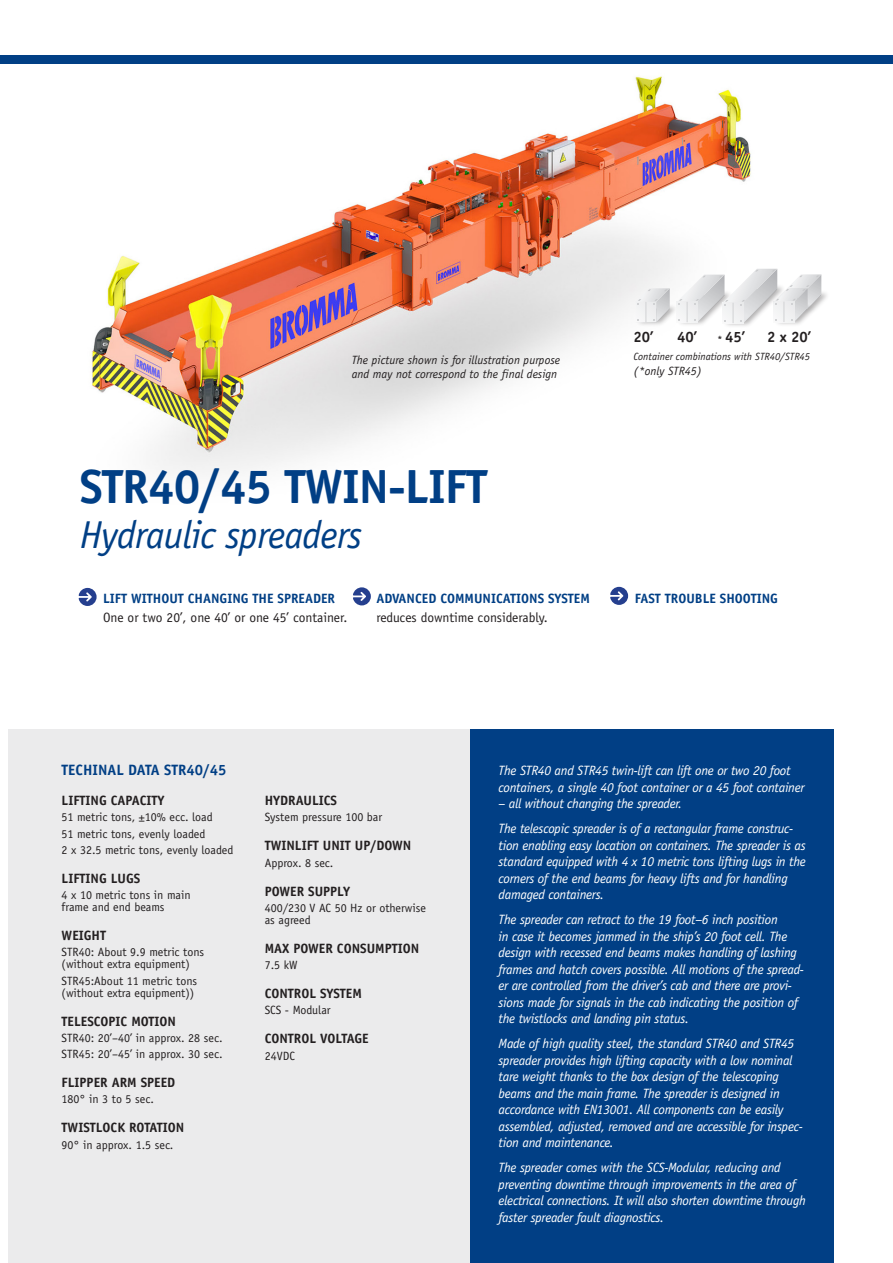
<style>
.page{position:relative;width:893px;height:1263px;background:#fff}
.page>*{position:absolute;margin:0;border:0;box-sizing:border-box;transform-origin:0 0}
.t1{font:700 48px "Officina Sans";letter-spacing:-.02em;color:#013f85}
.t2{font:italic 39px "Officina Sans";letter-spacing:-.02em;color:#013f85}
.t3{font:700 15px "Officina Sans";color:#013f85}
.t4{font:700 15px "Officina Sans";color:#231f20}
.t5{font:italic 13.5px/16.5px "Officina Sans";letter-spacing:-.02em;color:#fff}
.t6{font:700 13.5px "Officina Sans";color:#231f20}
.t7{font:700 13.5px "Officina Sans";color:#013f85}
.t8{font:13.5px "Officina Sans Std";color:#231f20}
.t9{font:12px/12px "Officina Sans";color:#231f20}
.Pa0{font:italic 12px/14.4px "Officina Sans";color:#231f20}
.Pa0-2{font:italic 10.5px "Officina Sans";color:#221e1f}
.s1{font-size:9px;color:#221e1f}
</style>
<div class="page">
<div style="left:9px;top:729px;width:461px;height:534px;background:#ebebec"></div>
<img style="left:92px;top:76px;width:730px;height:397px">
<img style="left:634px;top:302px;width:41px;height:27px">
<svg style="left:636px;top:288px;width:34px;height:34px"></svg>
<img style="left:675px;top:289px;width:46px;height:40px">
<img style="left:821px;top:288px;width:6px;height:27px">
<img style="left:785px;top:323px;width:33px;height:6px">
<img style="left:721px;top:323px;width:64px;height:6px">
<svg style="left:677px;top:269px;width:144px;height:54px"></svg>
<div style="left:470px;top:729px;width:363px;height:534px;background:#013f85"></div>
<svg style="left:79px;top:588px;width:18px;height:18px"></svg>
<svg style="left:353px;top:587px;width:18px;height:18px"></svg>
<svg style="left:610px;top:587px;width:18px;height:18px"></svg>
<div style="left:0;top:55px;width:893px;height:9px;background:#013f85"></div>
<p class="Pa0" style="left:352px;top:353px;width:210px">The picture shown is for illustration purpose and may not correspond to the final design</p>
<p class="t1" style="left:80px;top:456px;width:409px">STR40/45 TWIN-LIFT</p>
<p class="t2" style="left:80px;top:512px;width:284px">Hydraulic spreaders</p>
<p class="t7" style="left:103px;top:590px;width:233px">LIFT WITHOUT CHANGING THE SPREADER</p>
<p class="t8" style="left:103px;top:610px;width:246px">One or two 20’, one 40’ or one 45’ container.</p>
<p class="t7" style="left:376px;top:590px;width:215px">ADVANCED COMMUNICATIONS SYSTEM</p>
<p class="t8" style="left:376px;top:610px;width:173px">reduces downtime considerably.</p>
<p class="t4" style="left:634px;top:328px;width:22px">20’</p>
<p class="t4" style="left:677px;top:328px;width:22px">40’</p>
<p class="t4" style="left:718px;top:328px;width:29px"><span class="s1">*</span> 45’</p>
<p class="t4" style="left:767px;top:328px;width:46px">2 x 20’</p>
<p class="Pa0-2" style="left:634px;top:350px;width:178px">Container combinations with STR40/STR45</p>
<p class="Pa0" style="left:634px;top:363px;width:70px">(*only STR45)</p>
<p class="t7" style="left:635px;top:590px;width:145px">FAST TROUBLE SHOOTING</p>
<p class="t3" style="left:62px;top:761px;width:166px">TECHINAL DATA STR40/45</p>
<p class="t6" style="left:62px;top:792px;width:104px">LIFTING CAPACITY</p>
<p class="t9" style="left:62px;top:811px;width:153px">51 metric tons, ±10% ecc. load</p>
<p class="t9" style="left:62px;top:827px;width:145px">51 metric tons, evenly loaded</p>
<p class="t9" style="left:62px;top:844px;width:173px">2 x 32.5 metric tons, evenly loaded</p>
<p class="t6" style="left:62px;top:870px;width:80px">LIFTING LUGS</p>
<p class="t9" style="left:62px;top:889px;width:130px">4 x 10 metric tons in main frame and end beams</p>
<p class="t6" style="left:62px;top:927px;width:46px">WEIGHT</p>
<p class="t9" style="left:62px;top:946px;width:144px">STR40: About 9.9 metric tons (without extra equipment)</p>
<p class="t9" style="left:62px;top:974px;width:137px">STR45:About 11 metric tons (without extra equipment))</p>
<p class="t6" style="left:62px;top:1012px;width:116px">TELESCOPIC MOTION</p>
<p class="t9" style="left:62px;top:1032px;width:162px">STR40: 20’–40’ in approx. 28 sec.</p>
<p class="t9" style="left:62px;top:1048px;width:162px">STR45: 20’–45’ in approx. 30 sec.</p>
<p class="t6" style="left:62px;top:1074px;width:115px">FLIPPER ARM SPEED</p>
<p class="t9" style="left:62px;top:1093px;width:94px">180° in 3 to 5 sec.</p>
<p class="t6" style="left:62px;top:1119px;width:124px">TWISTLOCK ROTATION</p>
<p class="t9" style="left:62px;top:1138px;width:113px">90° in approx. 1.5 sec.</p>
<p class="t6" style="left:265px;top:792px;width:74px">HYDRAULICS</p>
<p class="t9" style="left:265px;top:811px;width:119px">System pressure 100 bar</p>
<p class="t6" style="left:265px;top:837px;width:148px">TWINLIFT UNIT UP/DOWN</p>
<p class="t9" style="left:265px;top:856px;width:70px">Approx. 8 sec.</p>
<p class="t6" style="left:265px;top:882px;width:87px">POWER SUPPLY</p>
<p class="t9" style="left:265px;top:902px;width:163px">400/230 V AC 50 Hz or otherwise as agreed</p>
<p class="t6" style="left:265px;top:940px;width:156px">MAX POWER CONSUMPTION</p>
<p class="t9" style="left:265px;top:959px;width:34px">7.5 kW</p>
<p class="t6" style="left:265px;top:985px;width:99px">CONTROL SYSTEM</p>
<p class="t9" style="left:265px;top:1004px;width:68px">SCS - Modular</p>
<p class="t6" style="left:265px;top:1030px;width:106px">CONTROL VOLTAGE</p>
<p class="t9" style="left:265px;top:1049px;width:32px">24VDC</p>
<p class="t5" style="left:499px;top:762px;width:307px">The STR40 and STR45 twin-lift can lift one or two 20 foot containers, a single 40 foot container or a 45 foot container</p>
<p class="t5" style="left:499px;top:795px;width:185px">– all without changing the spreader.</p>
<p class="t5" style="left:499px;top:820px;width:309px">The telescopic spreader is of a rectangular frame construc&shy;tion enabling easy location on containers. The spreader is as standard equipped with 4 x 10 metric tons lifting lugs in the corners of the end beams for heavy lifts and for handling damaged containers.</p>
<p class="t5" style="left:499px;top:911px;width:307px">The spreader can retract to the 19 foot–6 inch position<br>in case it becomes jammed in the ship’s 20 foot cell. The design with recessed end beams makes handling of lashing frames and hatch covers possible. All motions of the spread&shy;er are controlled from the driver’s cab and there are provi&shy;sions made for signals in the cab indicating the position of the twistlocks and landing pin status.</p>
<p class="t5" style="left:499px;top:1035px;width:306px">Made of high quality steel, the standard STR40 and STR45 spreader provides high lifting capacity with a low nominal tare weight thanks to the box design of the telescoping beams and the main frame. The spreader is designed in accordance with EN13001. All components can be easily assembled, adjusted, removed and are accessible for inspec&shy;tion and maintenance.</p>
<p class="t5" style="left:499px;top:1159px;width:309px">The spreader comes with the SCS-Modular, reducing and preventing downtime through improvements in the area of electrical connections. It will also shorten downtime through faster spreader fault diagnostics.</p>
</div>
